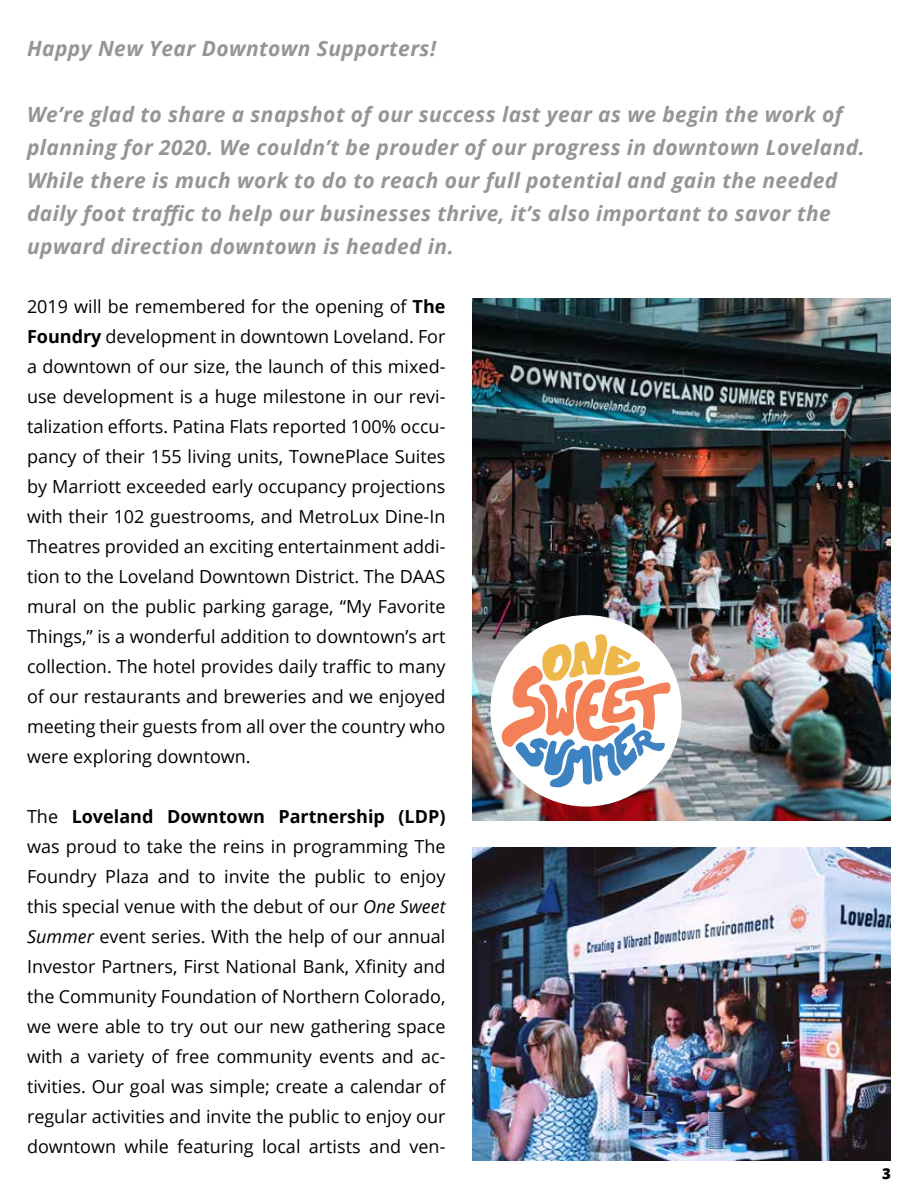
<style>
.page{position:relative;width:918px;height:1188px;background:#fff}
.page>*{position:absolute;margin:0;border:0;box-sizing:border-box;transform-origin:0 0}
.t1{font:italic 700 21px/33px "Open Sans";letter-spacing:.02em;color:#939598}
.t2{font:18px/30px "Open Sans";color:#000;text-align:justify}
.t3{font:800 15px "Open Sans";color:#000}
.s1{font-weight:700}
.s2{font-style:italic}
</style>
<div class="page">
<img style="left:472px;top:299px;width:419px;height:522px">
<div style="left:490px;top:615px;width:192px;height:192px;background:#fff;border-radius:50%"></div>
<svg style="left:501px;top:634px;width:170px;height:153px"></svg>
<img style="left:472px;top:848px;width:419px;height:313px">
<p class="t1" style="left:27px;top:31px;width:411px">Happy New Year Downtown Supporters!</p>
<p class="t1" style="left:27px;top:97px;width:839px">We’re glad to share a snapshot of our success last year as we begin the work of planning for 2020. We couldn’t be prouder of our progress in downtown Loveland.<br>While there is much work to do to reach our full potential and gain the needed daily foot traffic to help our businesses thrive, it’s also important to savor the upward direction downtown is headed in.</p>
<p class="t2" style="left:27px;top:291px;width:420px">2019 will be remembered for the opening of <span class="s1">The Foundry</span> development in downtown Loveland. For a downtown of our size, the launch of this mixed&shy;use development is a huge milestone in our revi&shy;talization efforts. Patina Flats reported 100% occu&shy;pancy of their 155 living units, TownePlace Suites by Marriott exceeded early occupancy projections with their 102 guestrooms, and MetroLux Dine-In Theatres provided an exciting entertainment addi&shy;tion to the Loveland Downtown District. The DAAS mural on the public parking garage, “My Favorite Things,” is a wonderful addition to downtown’s art collection. The hotel provides daily traffic to many of our restaurants and breweries and we enjoyed meeting their guests from all over the country who were exploring downtown.</p>
<p class="t2" style="left:27px;top:801px;width:420px">The <span class="s1">Loveland Downtown Partnership (LDP) </span>was proud to take the reins in programming The Foundry Plaza and to invite the public to enjoy this special venue with the debut of our <span class="s2">One Sweet Summer</span> event series. With the help of our annual Investor Partners, First National Bank, Xfinity and the Community Foundation of Northern Colorado, we were able to try out our new gathering space with a variety of free community events and ac&shy;tivities. Our goal was simple; create a calendar of regular activities and invite the public to enjoy our downtown while featuring local artists and ven-</p>
<p class="t3" style="left:882px;top:1162px;width:10px">3</p>
</div>
